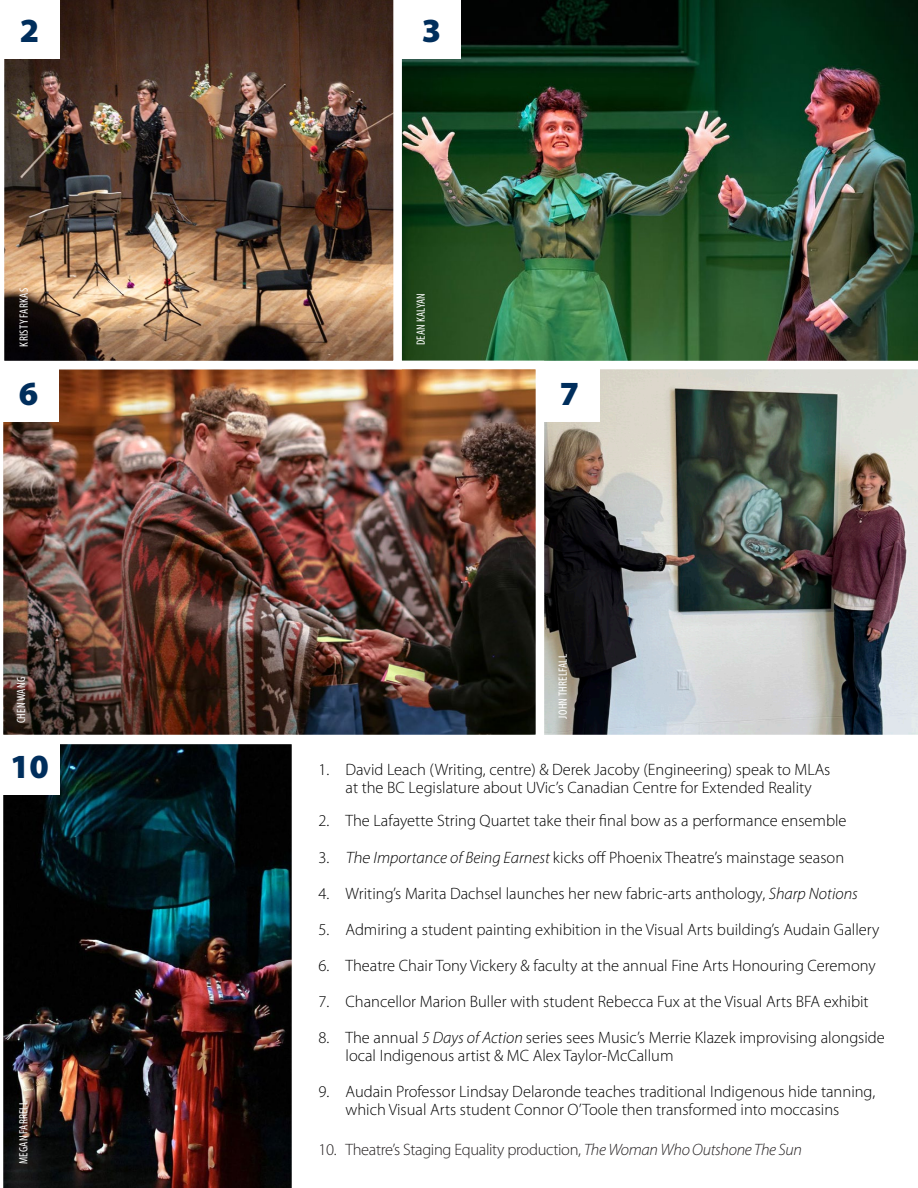
<style>
.page{position:relative;width:918px;height:1188px;background:#fff}
.page>*{position:absolute;margin:0;border:0;box-sizing:border-box;transform-origin:0 0}
.t1{font:900 33.9px "Myriad Pro";color:#002e5c}
.t2{font:300 16.5px/18px "Myriad Pro";color:#000;text-align:center}
.t3{font:300 16.5px "Myriad Pro";letter-spacing:-.02em;color:#231f20}
.Body_Text{font:condensed 12px "Myriad Pro";letter-spacing:.02em;color:#fff}
.s1{font-style:italic}
</style>
<div class="page">
<img style="left:544px;top:369px;width:374px;height:366px">
<img style="left:402px;top:0;width:516px;height:361px">
<img style="left:3px;top:744px;width:289px;height:444px">
<img style="left:3px;top:369px;width:533px;height:366px">
<img style="left:4px;top:0;width:398px;height:361px">
<div style="left:540px;top:363px;width:59px;height:59px;background:#fff"></div>
<div style="left:0;top:0;width:59px;height:59px;background:#fff"></div>
<div style="left:0;top:736px;width:59px;height:58px;background:#fff"></div>
<div style="left:0;top:363px;width:58px;height:59px;background:#fff"></div>
<div style="left:402px;top:0;width:59px;height:59px;background:#fff"></div>
<p class="t1" style="left:20px;top:8px;width:21px">2</p>
<p class="t1" style="left:422px;top:8px;width:21px">3</p>
<p class="Body_Text" style="left:17px;top:347px;width:60px;rotate:-90deg">KRISTY FARKAS</p>
<p class="Body_Text" style="left:414px;top:345px;width:54px;rotate:-90deg">DEAN KALYAN</p>
<h1 class="t1" style="left:19px;top:371px;width:21px">6</h1>
<p class="Body_Text" style="left:14px;top:723px;width:48px;rotate:-90deg">CHEN WANG</p>
<p class="t1" style="left:560px;top:371px;width:21px">7</p>
<p class="Body_Text" style="left:555px;top:719px;width:66px;rotate:-90deg">JOHN THRELFALL</p>
<p class="t1" style="left:10px;top:744px;width:40px">10</p>
<p class="Body_Text" style="left:16px;top:1164px;width:65px;rotate:-90deg">MEGAN FARRELL</p>
<p class="t2" style="left:319px;top:760px;width:513px">1. David Leach (Writing, centre) &amp; Derek Jacoby (Engineering) speak to MLAs at the BC Legislature about UVic’s Canadian Centre for Extended Reality</p>
<p class="t2" style="left:319px;top:811px;width:530px">2. The Lafayette String Quartet take their final bow as a performance ensemble</p>
<p class="t2" style="left:319px;top:849px;width:527px">3. <span class="s1">The</span> <span class="s1">Importance of Being Earnest</span> kicks off Phoenix Theatre’s mainstage season</p>
<p class="t2" style="left:319px;top:885px;width:541px">4. Writing’s Marita Dachsel launches her new fabric-arts anthology, <span class="s1">Sharp Notions</span></p>
<p class="t2" style="left:319px;top:921px;width:562px">5. Admiring a student painting exhibition in the Visual Arts building’s Audain Gallery</p>
<p class="t2" style="left:319px;top:957px;width:559px">6. Theatre Chair Tony Vickery &amp; faculty at the annual Fine Arts Honouring Ceremony</p>
<p class="t2" style="left:319px;top:993px;width:552px">7. Chancellor Marion Buller with student Rebecca Fux at the Visual Arts BFA exhibit</p>
<p class="t2" style="left:346px;top:1029px;width:541px;text-align:left;text-indent:-27px">8. The annual <span class="s1">5 Days of Action</span> series sees Music’s Merrie Klazek improvising alongside local Indigenous artist &amp; MC Alex Taylor-McCallum</p>
<p class="t2" style="left:319px;top:1083px;width:558px">9. Audain Professor Lindsay Delaronde teaches traditional Indigenous hide tanning, which Visual Arts student Connor O’Toole then transformed into moccasins</p>
<p class="t3" style="left:319px;top:1140px;width:485px">10. Theatre’s Staging Equality production, <span class="s1">The Woman Who Outshone The Sun</span></p>
</div>
